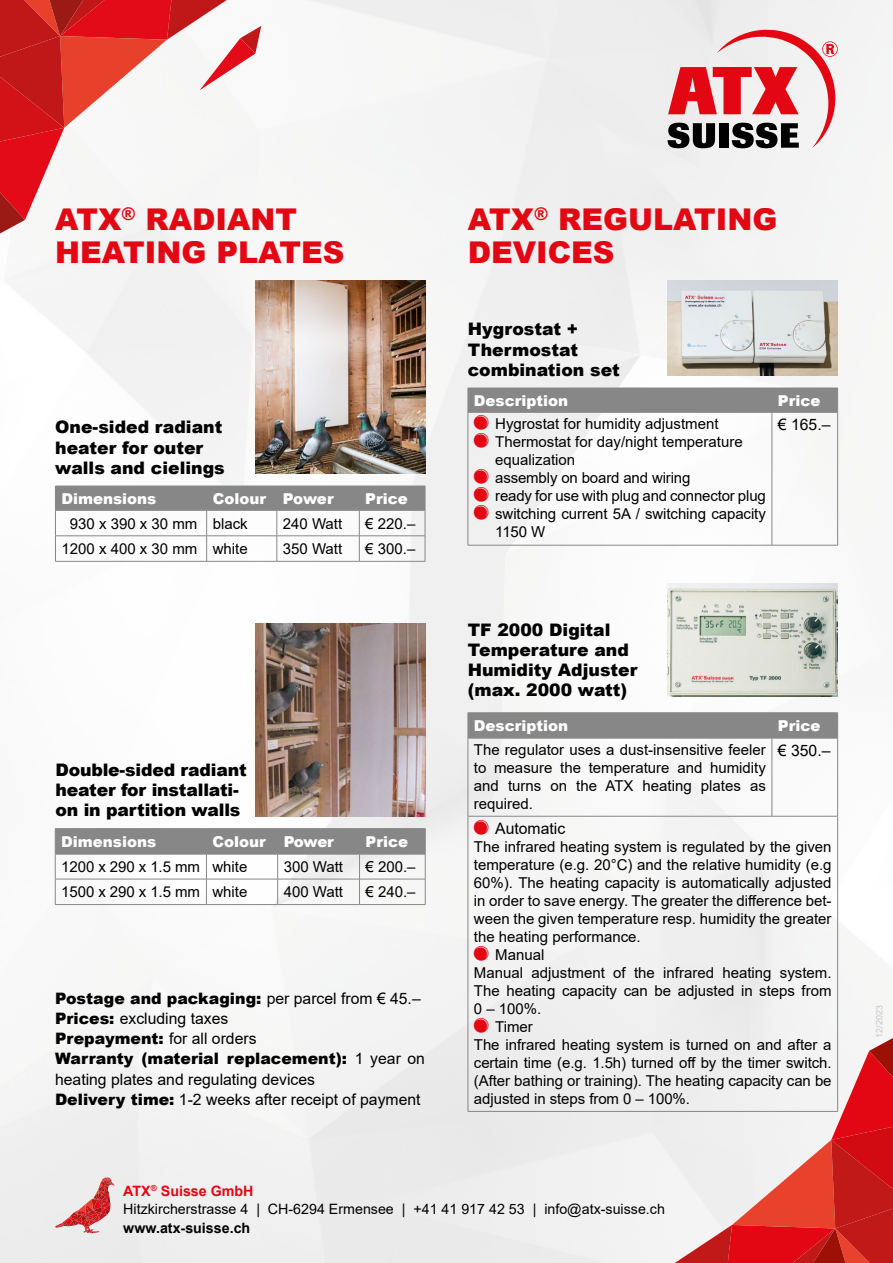
<style>
.page{position:relative;width:893px;height:1263px;background:#fff}
.page>*{position:absolute;margin:0;border:0;box-sizing:border-box;transform-origin:0 0}
.t1{font:900 30px/33px "Arial";color:#e30613}
.t2{font:900 17.25px/20.2px "Arial";color:#000}
.t3{font:15.75px/20.2px "Arial";color:#000}
.t4{font:15px/18px "Arial";color:#000;text-align:justify}
.t5{font:900 15px "Arial";color:#fff}
.t6{font:14.25px/18.8px "Arial";color:#000}
.t7{font:700 14.25px "Arial";color:#000}
.t8{font:9px "Arial";color:#c6c6c6}
.s1{font-weight:900}
.s2{font-weight:700;color:#e30613}
</style>
<div class="page">
<img style="left:0;top:0;width:893px;height:1263px">
<svg style="left:0;top:0;width:261px;height:233px"></svg>
<svg style="left:668px;top:30px;width:170px;height:118px"></svg>
<svg style="left:55px;top:1177px;width:60px;height:56px;background:#e0adad"></svg>
<hr style="left:468px;top:816px;width:1px;height:295px;background:#878787">
<hr style="left:837px;top:816px;width:1px;height:295px;background:#878787">
<hr style="left:468px;top:1111px;width:304px;height:1px;background:#878787">
<hr style="left:468px;top:738px;width:304px;height:1px;background:#878787">
<hr style="left:772px;top:738px;width:66px;height:1px;background:#878787">
<hr style="left:468px;top:712px;width:304px;height:1px;background:#878787">
<hr style="left:772px;top:712px;width:66px;height:1px;background:#878787">
<div style="left:468px;top:713px;width:370px;height:25px;background:#878787"></div>
<hr style="left:468px;top:738px;width:1px;height:78px;background:#878787">
<hr style="left:772px;top:738px;width:1px;height:78px;background:#878787">
<hr style="left:837px;top:738px;width:1px;height:78px;background:#878787">
<hr style="left:468px;top:816px;width:304px;height:1px;background:#878787">
<hr style="left:772px;top:816px;width:66px;height:1px;background:#878787">
<svg style="left:675px;top:1038px;width:218px;height:225px"></svg>
<svg style="left:55px;top:486px;width:371px;height:75px"></svg>
<hr style="left:55px;top:561px;width:152px;height:1px;background:#878787">
<hr style="left:207px;top:561px;width:70px;height:1px;background:#878787">
<hr style="left:277px;top:561px;width:82px;height:1px;background:#878787">
<hr style="left:359px;top:561px;width:66px;height:1px;background:#878787">
<hr style="left:55px;top:828px;width:151px;height:1px;background:#878787">
<hr style="left:206px;top:828px;width:72px;height:1px;background:#878787">
<hr style="left:278px;top:828px;width:82px;height:1px;background:#878787">
<hr style="left:360px;top:828px;width:65px;height:1px;background:#878787">
<svg style="left:55px;top:829px;width:371px;height:75px"></svg>
<hr style="left:55px;top:904px;width:151px;height:1px;background:#878787">
<hr style="left:206px;top:904px;width:72px;height:1px;background:#878787">
<hr style="left:278px;top:904px;width:82px;height:1px;background:#878787">
<hr style="left:360px;top:904px;width:65px;height:1px;background:#878787">
<img style="left:668px;top:584px;width:170px;height:112px">
<img style="left:668px;top:280px;width:170px;height:96px">
<img style="left:255px;top:281px;width:170px;height:193px">
<img style="left:255px;top:623px;width:170px;height:193px">
<hr style="left:468px;top:412px;width:1px;height:133px;background:#878787">
<hr style="left:772px;top:412px;width:1px;height:133px;background:#878787">
<hr style="left:837px;top:412px;width:1px;height:133px;background:#878787">
<hr style="left:468px;top:545px;width:304px;height:1px;background:#878787">
<hr style="left:772px;top:545px;width:66px;height:1px;background:#878787">
<svg style="left:474px;top:819px;width:15px;height:15px"></svg>
<svg style="left:474px;top:945px;width:15px;height:15px"></svg>
<svg style="left:474px;top:1017px;width:15px;height:15px"></svg>
<svg style="left:468px;top:388px;width:370px;height:60px"></svg>
<svg style="left:474px;top:469px;width:15px;height:51px"></svg>
<h1 class="t1" style="left:55px;top:201px;width:291px">ATX<sup>®</sup> RADIANT<br>HEATING PLATES</h1>
<p class="t2" style="left:55px;top:416px;width:171px">One-sided radiant heater for outer walls and cielings</p>
<p class="t5" style="left:61px;top:487px;width:97px">Dimensions</p>
<p class="t5" style="left:213px;top:487px;width:122px">Colour Power</p>
<p class="t5" style="left:365px;top:487px;width:44px">Price</p>
<p class="t4" style="left:70px;top:514px;width:179px">930 x 390 x 30 mm black</p>
<p class="t4" style="left:283px;top:514px;width:61px">240 Watt</p>
<p class="t4" style="left:365px;top:514px;width:52px">€ 220.–</p>
<p class="t4" style="left:61px;top:540px;width:188px">1200 x 400 x 30 mm white</p>
<p class="t4" style="left:283px;top:540px;width:61px">350 Watt</p>
<p class="t4" style="left:365px;top:540px;width:52px">€ 300.–</p>
<p class="t2" style="left:55px;top:759px;width:193px">Double-sided radiant heater for installati&shy;on in partition walls</p>
<p class="t5" style="left:61px;top:830px;width:97px">Dimensions</p>
<p class="t5" style="left:212px;top:830px;width:123px">Colour Power</p>
<p class="t5" style="left:366px;top:830px;width:44px">Price</p>
<p class="t4" style="left:61px;top:858px;width:188px">1200 x 290 x 1.5 mm white</p>
<p class="t4" style="left:284px;top:858px;width:61px">300 Watt</p>
<p class="t4" style="left:366px;top:858px;width:52px">€ 200.–</p>
<p class="t4" style="left:61px;top:883px;width:188px">1500 x 290 x 1.5 mm white</p>
<p class="t4" style="left:284px;top:883px;width:61px">400 Watt</p>
<p class="t4" style="left:366px;top:883px;width:52px">€ 240.–</p>
<p class="t3" style="left:55px;top:988px;width:371px"><span class="s1">Postage and packaging:</span> per parcel from € 45.– <span class="s1">Prices:</span> excluding taxes<br><span class="s1">Prepayment:</span> for all orders<br><span class="s1">Warranty (material replacement):</span> 1 year on heating plates and regulating devices<br><span class="s1">Delivery time:</span> 1-2 weeks after receipt of payment</p>
<h1 class="t1" style="left:468px;top:201px;width:311px">ATX<sup>®</sup> REGULATING<br>DEVICES</h1>
<p class="t2" style="left:468px;top:318px;width:154px">Hygrostat +<br>Thermostat combination set</p>
<p class="t5" style="left:474px;top:389px;width:96px">Description</p>
<p class="t5" style="left:778px;top:389px;width:44px">Price</p>
<p class="t4" style="left:495px;top:415px;width:272px;text-align:left">Hygrostat for humidity adjustment<br>Thermostat for day/night temperature equalization<br>assembly on board and wiring<br>ready for use with plug and connector plug switching current 5A / switching capacity<br>1150 W</p>
<p class="t3" style="left:778px;top:414px;width:54px">€ 165.–</p>
<p class="t2" style="left:468px;top:619px;width:171px">TF 2000 Digital<br>Temperature and<br>Humidity Adjuster (max. 2000 watt)</p>
<p class="t5" style="left:474px;top:714px;width:96px">Description</p>
<p class="t5" style="left:778px;top:714px;width:44px">Price</p>
<p class="t4" style="left:474px;top:741px;width:293px">The regulator uses a dust-insensitive feeler to measure the temperature and humidity and turns on the ATX heating plates as required.</p>
<p class="t3" style="left:778px;top:740px;width:54px">€ 350.–</p>
<p class="t3" style="left:495px;top:818px;width:72px">Automatic</p>
<p class="t4" style="left:474px;top:837px;width:359px">The infrared heating system is regulated by the given</p>
<p class="t4" style="left:474px;top:855px;width:359px">temperature (e.g. 20°C) and the relative humidity (e.g</p>
<p class="t4" style="left:474px;top:873px;width:359px">60%). The heating capacity is automatically adjusted</p>
<p class="t4" style="left:474px;top:891px;width:359px">in order to save energy. The greater the difference bet-</p>
<p class="t4" style="left:474px;top:909px;width:359px">ween the given temperature resp. humidity the greater</p>
<p class="t4" style="left:474px;top:927px;width:168px">the heating performance.</p>
<p class="t4" style="left:495px;top:945px;width:51px">Manual</p>
<p class="t4" style="left:474px;top:963px;width:359px">Manual adjustment of the infrared heating system.</p>
<p class="t4" style="left:474px;top:981px;width:359px">The heating capacity can be adjusted in steps from</p>
<p class="t4" style="left:474px;top:999px;width:69px">0 – 100%.</p>
<p class="t4" style="left:495px;top:1017px;width:39px">Timer</p>
<p class="t4" style="left:474px;top:1035px;width:359px">The infrared heating system is turned on and after a</p>
<p class="t4" style="left:474px;top:1053px;width:359px">certain time (e.g. 1.5h) turned off by the timer switch.</p>
<p class="t4" style="left:474px;top:1071px;width:359px">(After bathing or training). The heating capacity can be</p>
<p class="t4" style="left:474px;top:1089px;width:218px">adjusted in steps from 0 – 100%.</p>
<p class="t6" style="left:123px;top:1181px;width:543px"><span class="s2">ATX</span><sup>®</sup> <span class="s2">Suisse GmbH<br></span>Hitzkircherstrasse 4 | CH-6294 Ermensee | +41 41 917 42 53 | info@atx-suisse.ch</p>
<p class="t7" style="left:123px;top:1218px;width:128px">www.atx-suisse.ch</p>
<p class="t8" style="left:873px;top:1037px;width:34px;rotate:-90deg">12/2023</p>
</div>
